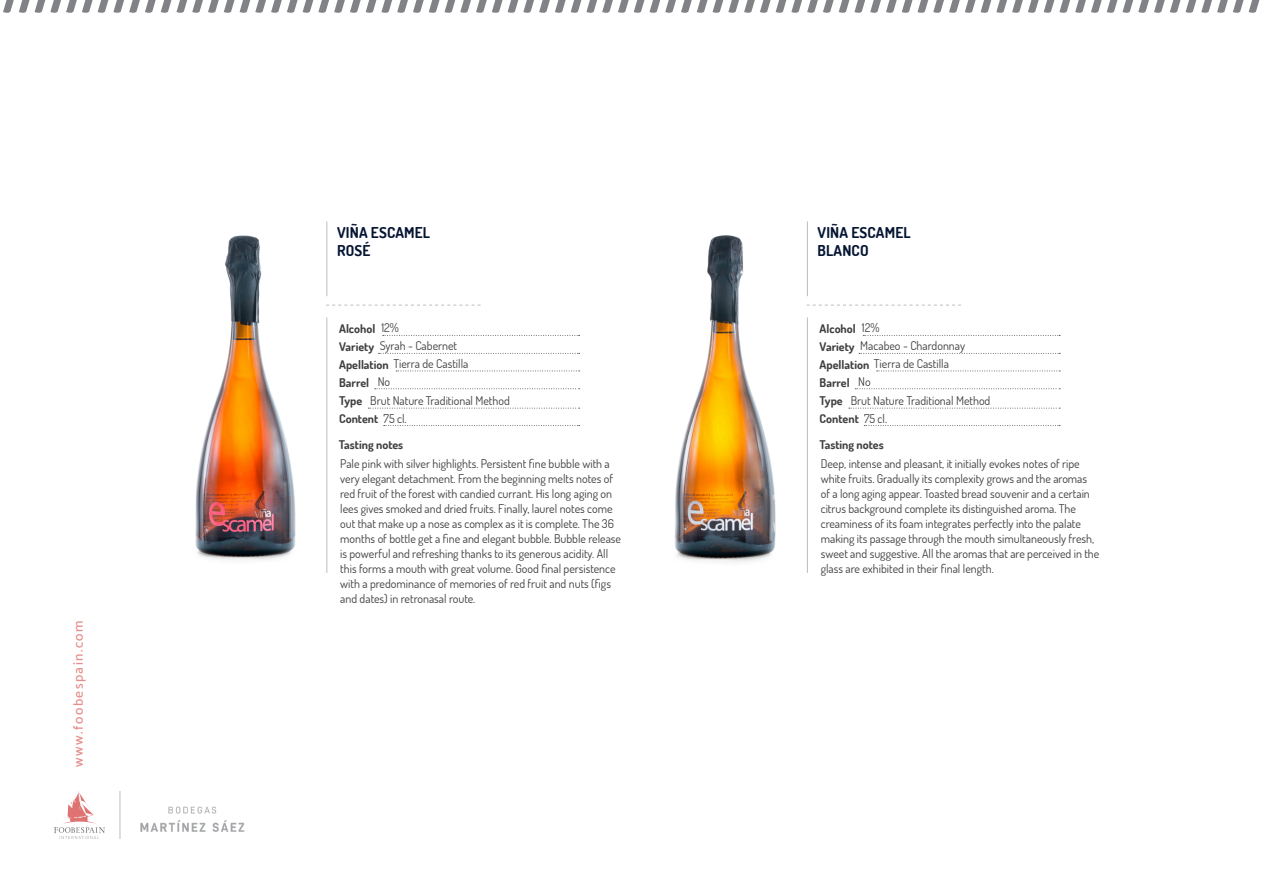
<style>
.page{position:relative;width:1263px;height:893px;background:#fff}
.page>*{position:absolute;margin:0;border:0;box-sizing:border-box;transform-origin:0 0}
.t1{font:700 15px "Dosis";letter-spacing:.01em;color:#041432}
.t2{font:500 13.5px "Catamaran";letter-spacing:.11em;color:#e58e8b}
.t3{font:12px/15px "Dosis";color:#3e3e3f}
.t4{font:700 12px "Dosis";color:#3e3e3f}
.s1{font-weight:700}
.s2{font-weight:400}
</style>
<div class="page">
<svg style="left:54px;top:791px;width:51px;height:48px"></svg>
<svg style="left:3px;top:0;width:1257px;height:13px"></svg>
<hr style="left:120px;top:791px;width:1px;height:48px;background:#bcbdc0">
<img style="left:140px;top:806px;width:105px;height:26px">
<svg style="left:807px;top:305px;width:154px;height:1px"></svg>
<hr style="left:807px;top:221px;width:1px;height:75px;background:#bcbdc0">
<hr style="left:807px;top:317px;width:1px;height:256px;background:#bcbdc0">
<svg style="left:863px;top:335px;width:197px;height:1px"></svg>
<svg style="left:859px;top:353px;width:201px;height:1px"></svg>
<svg style="left:877px;top:371px;width:183px;height:1px"></svg>
<svg style="left:855px;top:388px;width:205px;height:1px"></svg>
<svg style="left:849px;top:408px;width:211px;height:1px"></svg>
<svg style="left:864px;top:425px;width:196px;height:1px"></svg>
<img style="left:674px;top:235px;width:102px;height:327px">
<svg style="left:326px;top:305px;width:155px;height:1px"></svg>
<hr style="left:326px;top:221px;width:1px;height:75px;background:#bcbdc0">
<hr style="left:326px;top:317px;width:1px;height:256px;background:#bcbdc0">
<svg style="left:383px;top:335px;width:197px;height:1px"></svg>
<svg style="left:378px;top:353px;width:202px;height:1px"></svg>
<svg style="left:396px;top:371px;width:184px;height:1px"></svg>
<svg style="left:375px;top:388px;width:205px;height:1px"></svg>
<svg style="left:368px;top:408px;width:212px;height:1px"></svg>
<svg style="left:384px;top:425px;width:196px;height:1px"></svg>
<img style="left:195px;top:235px;width:101px;height:325px">
<p class="t2" style="left:70px;top:767px;width:148px;rotate:-90deg">www.foobespain.com</p>
<p class="t1" style="left:337px;top:223px;width:95px">VIÑA ESCAMEL</p>
<p class="t1" style="left:337px;top:241px;width:35px">ROSÉ</p>
<p class="t3" style="left:381px;top:320px;width:19px">12%</p>
<p class="t3" style="left:380px;top:338px;width:79px">Syrah - Cabernet</p>
<p class="t3" style="left:378px;top:374px;width:14px">No</p>
<p class="t3" style="left:370px;top:392px;width:141px">Brut Nature Traditional Method</p>
<p class="t4" style="left:339px;top:321px;width:38px">Alcohol</p>
<p class="t4" style="left:339px;top:339px;width:37px">Variety</p>
<p class="t3" style="left:339px;top:356px;width:131px"><span class="s1">Apellation</span> Tierra de Castilla</p>
<p class="t4" style="left:339px;top:375px;width:32px">Barrel</p>
<p class="t4" style="left:339px;top:393px;width:25px">Type</p>
<p class="t4" style="left:339px;top:411px;width:69px">Content <span class="s2">75 cl.</span></p>
<p class="t4" style="left:339px;top:437px;width:66px">Tasting notes</p>
<p class="t3" style="left:340px;top:456px;width:282px">Pale pink with silver highlights. Persistent fine bubble with a very elegant detachment. From the beginning melts notes of red fruit of the forest with candied currant. His long aging on lees gives smoked and dried fruits. Finally, laurel notes come out that make up a nose as complex as it is complete. The 36 months of bottle get a fine and elegant bubble. Bubble release is powerful and refreshing thanks to its generous acidity. All this forms a mouth with great volume. Good final persistence with a predominance of memories of red fruit and nuts (figs and dates) in retronasal route.</p>
<p class="t1" style="left:818px;top:223px;width:95px">VIÑA ESCAMEL</p>
<p class="t1" style="left:818px;top:241px;width:52px">BLANCO</p>
<p class="t3" style="left:862px;top:320px;width:19px">12%</p>
<p class="t3" style="left:860px;top:338px;width:106px">Macabeo - Chardonnay</p>
<p class="t3" style="left:858px;top:374px;width:14px">No</p>
<p class="t3" style="left:851px;top:392px;width:141px">Brut Nature Traditional Method</p>
<p class="t4" style="left:820px;top:321px;width:38px">Alcohol</p>
<p class="t4" style="left:820px;top:339px;width:37px">Variety</p>
<p class="t3" style="left:820px;top:356px;width:131px"><span class="s1">Apellation</span> Tierra de Castilla</p>
<p class="t4" style="left:820px;top:375px;width:32px">Barrel</p>
<p class="t4" style="left:820px;top:393px;width:25px">Type</p>
<p class="t4" style="left:820px;top:411px;width:69px">Content <span class="s2">75 cl.</span></p>
<p class="t4" style="left:819px;top:437px;width:66px">Tasting notes</p>
<p class="t3" style="left:821px;top:456px;width:280px">Deep, intense and pleasant, it initially evokes notes of ripe white fruits. Gradually its complexity grows and the aromas of a long aging appear. Toasted bread souvenir and a certain citrus background complete its distinguished aroma. The creaminess of its foam integrates perfectly into the palate making its passage through the mouth simultaneously fresh, sweet and suggestive. All the aromas that are perceived in the glass are exhibited in their final length.</p>
</div>
